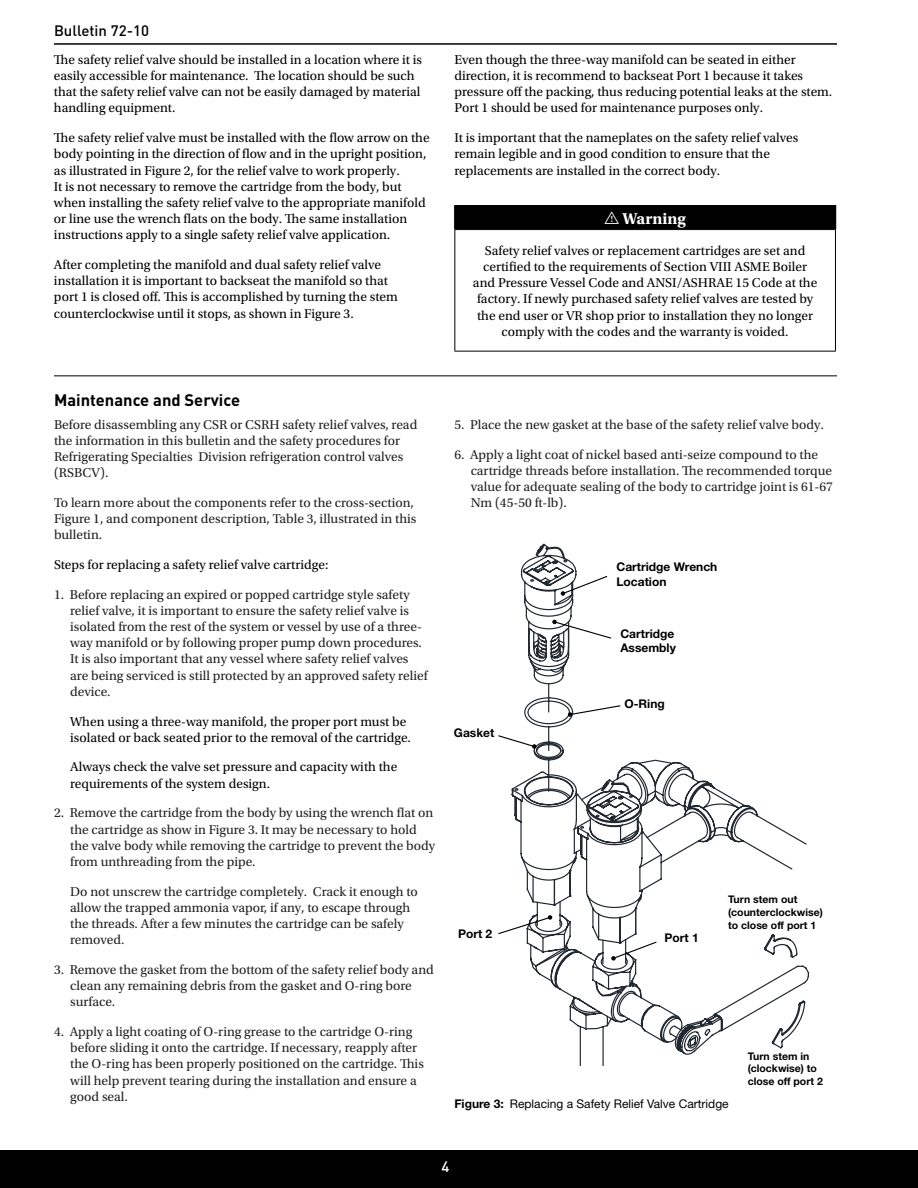
<style>
.page{position:relative;width:918px;height:1188px;background:#fff}
.page>*{position:absolute;margin:0;border:0;box-sizing:border-box;transform-origin:0 0}
.t1{font:700 16.5px "DINOT";color:#000}
.t2{font:700 16.5px "Utopia Std";color:#fff}
.t3{font:500 15px "DINOT";color:#000}
.t4{font:500 15px "DINOT";color:#fff}
.t5{font:13.5px/16.2px "Utopia Std";color:#000}
.t6{font:13.5px/16.2px "Utopia Std";color:#231f20}
.t7{font:700 12px/14.4px "Helvetica Neue LT Std";color:#000}
.t8{font:12px "Helvetica Neue LT Std";color:#000}
.t9{font:700 10.5px/12.6px "Helvetica Neue LT Std";color:#000}
.s1{font-family:"tables";font-weight:400}
.s2{font-weight:700}
</style>
<div class="page">
<div style="left:0;top:1150px;width:918px;height:38px;background:#000"></div>
<hr style="left:54px;top:43px;width:783px;height:2px;background:#000">
<hr style="left:54px;top:375px;width:783px;height:1px;background:#000">
<svg style="left:498px;top:544px;width:311px;height:522px"></svg>
<div style="left:455px;top:206px;width:380px;height:24px;background:#000"></div>
<hr style="left:454px;top:230px;width:1px;height:121px;background:#000">
<hr style="left:835px;top:230px;width:1px;height:121px;background:#000">
<hr style="left:454px;top:351px;width:382px;height:1px;background:#000">
<hr style="left:454px;top:205px;width:382px;height:1px;background:#000">
<hr style="left:454px;top:229px;width:382px;height:1px;background:#000">
<hr style="left:454px;top:206px;width:2px;height:23px;background:#000">
<svg style="left:835px;top:206px;width:1px;height:23px"></svg>
<p class="t3" style="left:54px;top:20px;width:97px">Bulletin 72-10</p>
<p class="t5" style="left:54px;top:52px;width:370px">The safety relief valve should be installed in a location where it is easily accessible for maintenance. The location should be such that the safety relief valve can not be easily damaged by material handling equipment.</p>
<p class="t5" style="left:54px;top:130px;width:377px">The safety relief valve must be installed with the flow arrow on the body pointing in the direction of flow and in the upright position, as illustrated in Figure 2, for the relief valve to work properly.<br>It is not necessary to remove the cartridge from the body, but when installing the safety relief valve to the appropriate manifold or line use the wrench flats on the body. The same installation instructions apply to a single safety relief valve application.</p>
<p class="t5" style="left:54px;top:257px;width:345px">After completing the manifold and dual safety relief valve installation it is important to backseat the manifold so that port 1 is closed off. This is accomplished by turning the stem counterclockwise until it stops, as shown in Figure 3.</p>
<p class="t5" style="left:454px;top:52px;width:378px">Even though the three-way manifold can be seated in either direction, it is recommend to backseat Port 1 because it takes pressure off the packing, thus reducing potential leaks at the stem.<br>Port 1 should be used for maintenance purposes only.</p>
<p class="t5" style="left:454px;top:130px;width:345px">It is important that the nameplates on the safety relief valves remain legible and in good condition to ensure that the replacements are installed in the correct body.</p>
<p class="t2" style="left:605px;top:209px;width:83px"><span class="s1">i</span> Warning</p>
<p class="t5" style="left:473px;top:243px;width:346px;text-align:center">Safety relief valves or replacement cartridges are set and certified to the requirements of Section VIII ASME Boiler and Pressure Vessel Code and ANSI/ASHRAE 15 Code at the factory. If newly purchased safety relief valves are tested by the end user or VR shop prior to installation they no longer comply with the codes and the warranty is voided.</p>
<p class="t1" style="left:54px;top:388px;width:188px">Maintenance and Service</p>
<p class="t6" style="left:54px;top:416px;width:365px">Before disassembling any CSR or CSRH safety relief valves, read the information in this bulletin and the safety procedures for Refrigerating Specialties Division refrigeration control valves (RSBCV).</p>
<p class="t6" style="left:54px;top:495px;width:364px">To learn more about the components refer to the cross-section,<br>Figure 1, and component description, Table 3, illustrated in this bulletin.</p>
<p class="t5" style="left:54px;top:557px;width:276px">Steps for replacing a safety relief valve cartridge:</p>
<p class="t6" style="left:70px;top:586px;width:359px;text-indent:-16px">1. Before replacing an expired or popped cartridge style safety relief valve, it is important to ensure the safety relief valve is isolated from the rest of the system or vessel by use of a three&shy;way manifold or by following proper pump down procedures.<br>It is also important that any vessel where safety relief valves are being serviced is still protected by an approved safety relief device.</p>
<p class="t5" style="left:70px;top:713px;width:340px">When using a three-way manifold, the proper port must be isolated or back seated prior to the removal of the cartridge.</p>
<p class="t5" style="left:70px;top:759px;width:329px">Always check the valve set pressure and capacity with the requirements of the system design.</p>
<p class="t6" style="left:70px;top:805px;width:366px;text-indent:-16px">2. Remove the cartridge from the body by using the wrench flat on the cartridge as show in Figure 3. It may be necessary to hold the valve body while removing the cartridge to prevent the body from unthreading from the pipe.</p>
<p class="t6" style="left:70px;top:883px;width:349px">Do not unscrew the cartridge completely. Crack it enough to allow the trapped ammonia vapor, if any, to escape through the threads. After a few minutes the cartridge can be safely removed.</p>
<p class="t6" style="left:70px;top:962px;width:365px;text-indent:-16px">3. Remove the gasket from the bottom of the safety relief body and clean any remaining debris from the gasket and O-ring bore surface.</p>
<p class="t6" style="left:70px;top:1024px;width:355px;text-indent:-16px">4. Apply a light coating of O-ring grease to the cartridge O-ring before sliding it onto the cartridge. If necessary, reapply after the O-ring has been properly positioned on the cartridge. This will help prevent tearing during the installation and ensure a good seal.</p>
<p class="t6" style="left:454px;top:417px;width:369px">5. Place the new gasket at the base of the safety relief valve body.</p>
<p class="t6" style="left:471px;top:446px;width:364px;text-indent:-16px">6. Apply a light coat of nickel based anti-seize compound to the cartridge threads before installation. The recommended torque value for adequate sealing of the body to cartridge joint is 61-67<br>Nm (45-50 ft-lb).</p>
<p class="t7" style="left:616px;top:560px;width:102px">Cartridge Wrench<br>Location</p>
<p class="t7" style="left:620px;top:626px;width:57px">Cartridge<br>Assembly</p>
<p class="t7" style="left:454px;top:725px;width:42px">Gasket</p>
<p class="t7" style="left:624px;top:696px;width:42px">O-Ring</p>
<p class="t7" style="left:458px;top:926px;width:36px">Port 2</p>
<p class="t7" style="left:665px;top:930px;width:36px">Port 1</p>
<p class="t9" style="left:728px;top:893px;width:96px">Turn stem out (counterclockwise) to close off port 1</p>
<p class="t9" style="left:748px;top:1050px;width:77px">Turn stem in (clockwise) to close off port 2</p>
<p class="t8" style="left:454px;top:1097px;width:276px"><span class="s2">Figure 3:</span> Replacing a Safety Relief Valve Cartridge</p>
<p class="t4" style="left:442px;top:1157px;width:9px">4</p>
</div>
